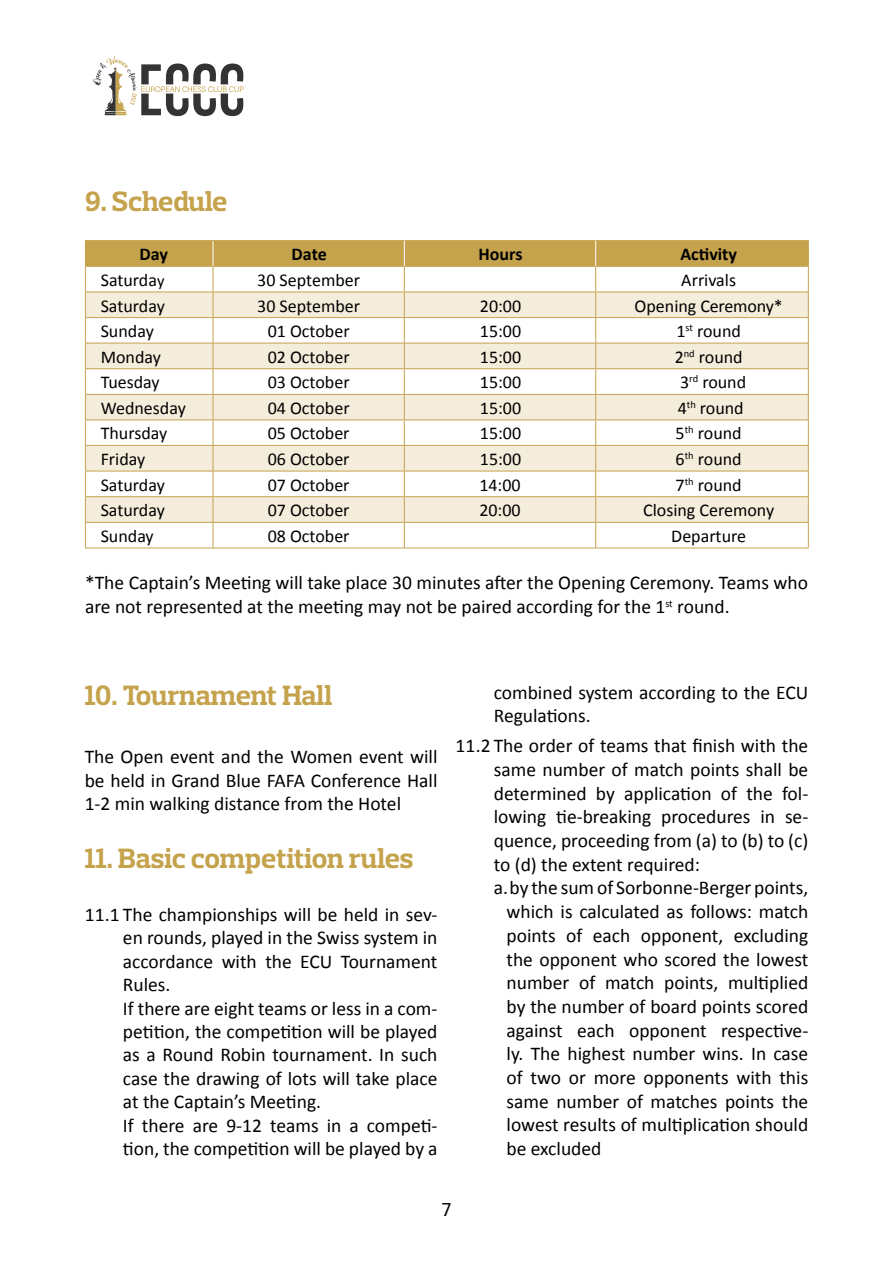
<style>
.page{position:relative;width:893px;height:1263px;background:#fff}
.page>*{position:absolute;margin:0;border:0;box-sizing:border-box;transform-origin:0 0}
.t1{font:700 28.5px "Prelo Slab";color:#c5a34d}
.t2{font:19.5px/23.4px "Calibri";color:#000}
.t3{font:18px "Calibri";color:#000}
.t4{font:700 18px "Calibri";color:#000}
.t5{font:18px "Microsoft Sans Serif";color:#000}
.s1{font-size:16.5px}
</style>
<div class="page">
<svg style="left:93px;top:56px;width:151px;height:60px"></svg>
<hr style="left:85px;top:240px;width:128px;height:1px;background:#c5a34d">
<hr style="left:213px;top:240px;width:191px;height:1px;background:#c5a34d">
<hr style="left:404px;top:240px;width:192px;height:1px;background:#c5a34d">
<hr style="left:596px;top:240px;width:213px;height:1px;background:#c5a34d">
<hr style="left:85px;top:548px;width:128px;height:1px;background:#c5a34d">
<hr style="left:213px;top:548px;width:191px;height:1px;background:#c5a34d">
<hr style="left:404px;top:548px;width:192px;height:1px;background:#c5a34d">
<hr style="left:596px;top:548px;width:213px;height:1px;background:#c5a34d">
<svg style="left:85px;top:241px;width:724px;height:307px"></svg>
<h1 class="t1" style="left:85px;top:184px;width:144px">9. Schedule</h1>
<p class="t4" style="left:140px;top:241px;width:30px">Day</p>
<p class="t4" style="left:292px;top:241px;width:37px">Date</p>
<p class="t4" style="left:478px;top:241px;width:46px">Hours</p>
<p class="t4" style="left:680px;top:241px;width:58px">Activity</p>
<p class="t3" style="left:101px;top:268px;width:65px">Saturda<span class="s1">y</span></p>
<p class="t3" style="left:257px;top:268px;width:104px">30 September</p>
<p class="t3" style="left:681px;top:268px;width:56px">Arrivals</p>
<p class="t3" style="left:101px;top:294px;width:66px">Saturday</p>
<p class="t3" style="left:257px;top:294px;width:104px">30 September</p>
<p class="t3" style="left:480px;top:294px;width:43px">20:00</p>
<p class="t3" style="left:635px;top:294px;width:150px">Opening Ceremony*</p>
<p class="t3" style="left:101px;top:320px;width:55px">Sunday</p>
<p class="t3" style="left:268px;top:320px;width:83px">01 October</p>
<p class="t3" style="left:480px;top:320px;width:43px">15:00</p>
<p class="t3" style="left:676px;top:320px;width:66px">1<sup>st</sup> round</p>
<p class="t3" style="left:101px;top:345px;width:62px">Monday</p>
<p class="t3" style="left:268px;top:345px;width:83px">02 October</p>
<p class="t3" style="left:480px;top:345px;width:43px">15:00</p>
<p class="t3" style="left:675px;top:345px;width:70px">2<sup>nd</sup> round</p>
<p class="t3" style="left:101px;top:371px;width:61px">Tuesday</p>
<p class="t3" style="left:268px;top:371px;width:83px">03 October</p>
<p class="t3" style="left:480px;top:371px;width:43px">15:00</p>
<p class="t3" style="left:680px;top:371px;width:68px">3<sup>rd</sup> round</p>
<p class="t3" style="left:101px;top:397px;width:87px">Wednesday</p>
<p class="t3" style="left:268px;top:397px;width:83px">04 October</p>
<p class="t3" style="left:480px;top:397px;width:43px">15:00</p>
<p class="t3" style="left:678px;top:396px;width:68px">4<sup>th</sup> round</p>
<p class="t3" style="left:101px;top:422px;width:68px">Thursday</p>
<p class="t3" style="left:268px;top:422px;width:83px">05 October</p>
<p class="t3" style="left:480px;top:422px;width:43px">15:00</p>
<p class="t3" style="left:676px;top:422px;width:68px">5<sup>th</sup> round</p>
<p class="t3" style="left:101px;top:448px;width:46px">Friday</p>
<p class="t3" style="left:268px;top:448px;width:83px">06 October</p>
<p class="t3" style="left:480px;top:448px;width:43px">15:00</p>
<p class="t3" style="left:676px;top:448px;width:68px">6<sup>th</sup> round</p>
<p class="t3" style="left:101px;top:473px;width:66px">Saturday</p>
<p class="t3" style="left:268px;top:473px;width:83px">07 October</p>
<p class="t3" style="left:479px;top:473px;width:43px">14:00</p>
<p class="t3" style="left:676px;top:473px;width:68px">7<sup>th</sup> round</p>
<p class="t3" style="left:101px;top:499px;width:66px">Saturday</p>
<p class="t3" style="left:268px;top:499px;width:83px">07 October</p>
<p class="t3" style="left:479px;top:499px;width:43px">20:00</p>
<p class="t3" style="left:643px;top:499px;width:133px">Closing Ceremony</p>
<p class="t3" style="left:101px;top:525px;width:55px">Sunday</p>
<p class="t3" style="left:268px;top:525px;width:83px">08 October</p>
<p class="t3" style="left:671px;top:525px;width:76px">Departure</p>
<p class="t2" style="left:85px;top:571px;width:724px">*The Captain’s Meeting will take place 30 minutes after the Opening Ceremony. Teams who are not represented at the meeting may not be paired according for the 1<sup>st</sup> round.</p>
<h1 class="t1" style="left:85px;top:678px;width:249px">10. Tournament Hall</h1>
<p class="t2" style="left:85px;top:745px;width:354px;text-align:justify">The Open event and the Women event will be held in Grand Blue FAFA Conference Hall 1-2 min walking distance from the Hotel</p>
<h1 class="t1" style="left:85px;top:840px;width:330px">11. Basic competition rules</h1>
<p class="t2" style="left:123px;top:903px;width:316px;text-indent:-38px">11.1 The championships will be held in sev&shy;en rounds, played in the Swiss system in accordance with the ECU Tournament Rules.<br>If there are eight teams or less in a com&shy;petition, the competition will be played as a Round Robin tournament. In such case the drawing of lots will take place at the Captain’s Meeting.<br>If there are 9-12 teams in a competi&shy;tion, the competition will be played by a</p>
<p class="t2" style="left:494px;top:680px;width:316px">combined system according to the ECU<br>Regulations.</p>
<p class="t2" style="left:455px;top:734px;width:354px">11.2 The order of teams that finish with the</p>
<p class="t2" style="left:494px;top:758px;width:316px">same number of match points shall be</p>
<p class="t2" style="left:494px;top:782px;width:316px">determined by application of the fol-</p>
<p class="t2" style="left:494px;top:805px;width:316px">lowing tie-breaking procedures in se-</p>
<p class="t2" style="left:494px;top:829px;width:316px">quence, proceeding from (a) to (b) to (c)</p>
<p class="t2" style="left:494px;top:853px;width:208px">to (d) the extent required:</p>
<p class="t2" style="left:494px;top:876px;width:316px">a.by the sum of Sorbonne-Berger points,</p>
<p class="t2" style="left:507px;top:900px;width:303px">which is calculated as follows: match</p>
<p class="t2" style="left:507px;top:924px;width:303px">points of each opponent, excluding</p>
<p class="t2" style="left:507px;top:947px;width:303px">the opponent who scored the lowest</p>
<p class="t2" style="left:507px;top:971px;width:303px">number of match points, multiplied</p>
<p class="t2" style="left:507px;top:995px;width:303px">by the number of board points scored</p>
<p class="t2" style="left:507px;top:1018px;width:303px">against each opponent respective-</p>
<p class="t2" style="left:507px;top:1042px;width:303px">ly. The highest number wins. In case</p>
<p class="t2" style="left:507px;top:1066px;width:303px">of two or more opponents with this</p>
<p class="t2" style="left:507px;top:1089px;width:303px">same number of matches points the</p>
<p class="t2" style="left:507px;top:1113px;width:303px">lowest results of multiplication should</p>
<p class="t2" style="left:507px;top:1137px;width:96px">be excluded</p>
<p class="t5" style="left:441px;top:1199px;width:12px">7</p>
</div>
